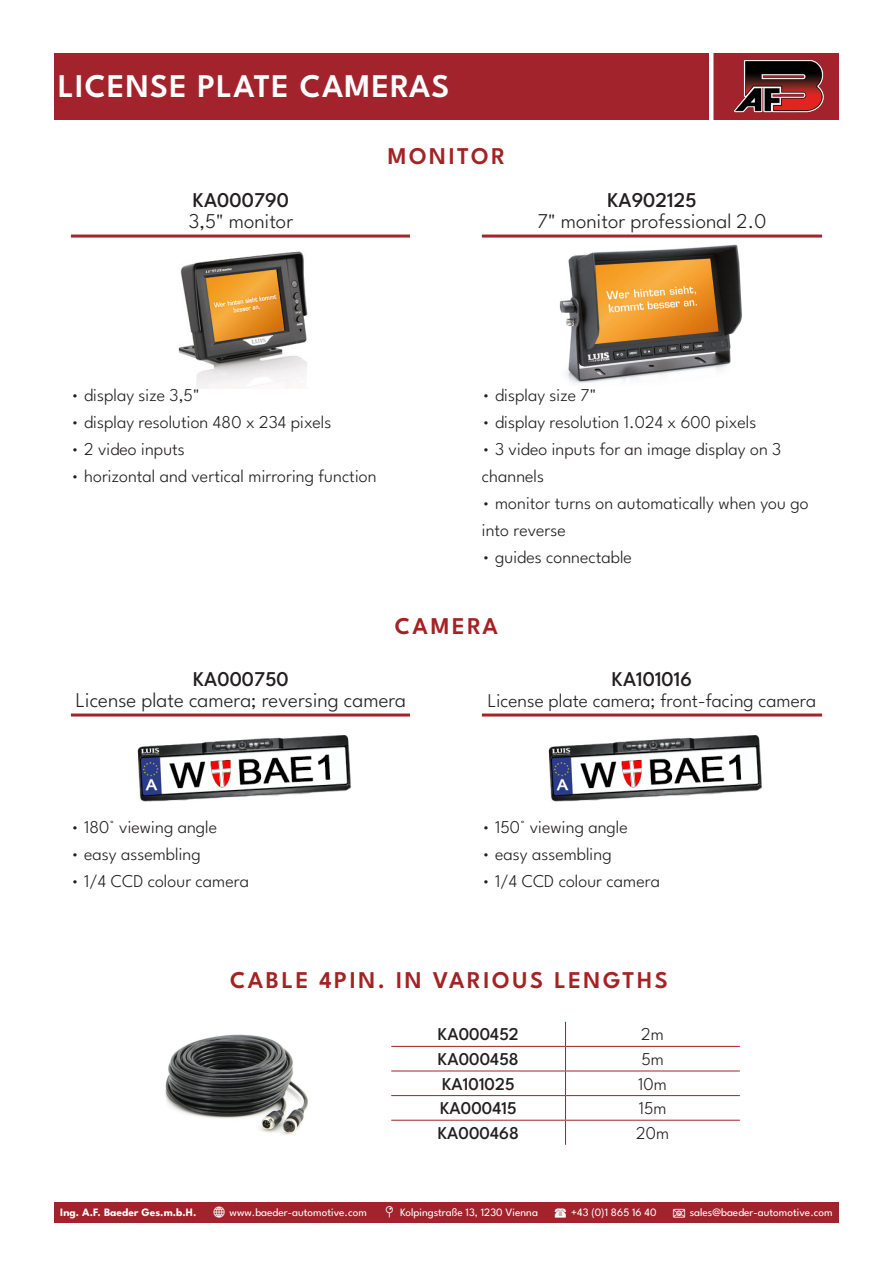
<style>
.page{position:relative;width:893px;height:1263px;background:#fff}
.page>*{position:absolute;margin:0;border:0;box-sizing:border-box;transform-origin:0 0}
.t1{font:600 33px "League Spartan";letter-spacing:.035em;color:#fff}
.t2{font:600 24px "League Spartan";letter-spacing:.105em;color:#a52223}
.t3{font:300 21px "League Spartan";color:#231f20}
.t4{font:500 21px "League Spartan";color:#231f20}
.t5{font:300 19.5px "League Spartan";color:#231f20}
.t6{font:300 18px/27px "League Spartan";color:#231f20}
.t7{font:500 18px "League Spartan";color:#231f20}
.t8{font:11.25px "League Spartan";color:#fff}
.t9{font:700 11.25px "League Spartan";color:#fff}
</style>
<div class="page">
<div style="left:54px;top:1202px;width:784px;height:21px;background:#a2232b"></div>
<div style="left:54px;top:53px;width:785px;height:67px;background:#a2232b"></div>
<img style="left:734px;top:59px;width:90px;height:54px">
<hr style="left:709px;top:47px;width:4px;height:77px;background:#fff">
<hr style="left:391px;top:1046px;width:174px;height:1px;background:#a52223">
<hr style="left:565px;top:1046px;width:175px;height:1px;background:#a52223">
<hr style="left:391px;top:1070px;width:174px;height:1px;background:#a52223">
<hr style="left:565px;top:1070px;width:175px;height:1px;background:#a52223">
<hr style="left:391px;top:1095px;width:174px;height:1px;background:#a52223">
<hr style="left:565px;top:1095px;width:175px;height:1px;background:#a52223">
<hr style="left:391px;top:1120px;width:174px;height:1px;background:#a52223">
<hr style="left:565px;top:1120px;width:175px;height:1px;background:#a52223">
<svg style="left:565px;top:1022px;width:1px;height:123px"></svg>
<img style="left:165px;top:1034px;width:143px;height:101px">
<hr style="left:482px;top:235px;width:340px;height:3px;background:#a2232b">
<hr style="left:71px;top:235px;width:339px;height:3px;background:#a2232b">
<img style="left:178px;top:251px;width:130px;height:138px">
<img style="left:559px;top:244px;width:183px;height:140px">
<hr style="left:482px;top:713px;width:340px;height:3px;background:#a2232b">
<hr style="left:71px;top:713px;width:339px;height:3px;background:#a2232b">
<img style="left:137px;top:735px;width:214px;height:67px">
<img style="left:548px;top:735px;width:214px;height:67px">
<p class="t1" style="left:58px;top:61px;width:393px">LICENSE PLATE CAMERAS</p>
<p class="t4" style="left:193px;top:184px;width:98px">KA000790</p>
<p class="t3" style="left:189px;top:206px;width:106px">3,5" monitor</p>
<p class="t2" style="left:388px;top:138px;width:119px">MONITOR</p>
<p class="t4" style="left:607px;top:184px;width:91px">KA902125</p>
<p class="t3" style="left:537px;top:206px;width:230px">7" monitor professional 2.0</p>
<p class="t6" style="left:71px;top:380px;width:130px">• display size 3,5"</p>
<p class="t6" style="left:71px;top:407px;width:262px">• display resolution 480 x 234 pixels</p>
<p class="t6" style="left:71px;top:434px;width:115px">• 2 video inputs</p>
<p class="t6" style="left:71px;top:461px;width:307px">• horizontal and vertical mirroring function</p>
<p class="t6" style="left:482px;top:380px;width:116px">• display size 7"</p>
<p class="t6" style="left:482px;top:407px;width:276px">• display resolution 1.024 x 600 pixels</p>
<p class="t6" style="left:482px;top:434px;width:301px">• 3 video inputs for an image display on 3 channels</p>
<p class="t6" style="left:482px;top:488px;width:328px">• monitor turns on automatically when you go into reverse</p>
<p class="t6" style="left:482px;top:542px;width:152px">• guides connectable</p>
<p class="t2" style="left:395px;top:608px;width:105px">CAMERA</p>
<p class="t4" style="left:193px;top:663px;width:97px">KA000750</p>
<p class="t3" style="left:76px;top:685px;width:332px">License plate camera; reversing camera</p>
<p class="t6" style="left:71px;top:811px;width:148px">• 180° viewing angle</p>
<p class="t6" style="left:71px;top:838px;width:131px">• easy assembling</p>
<p class="t6" style="left:71px;top:865px;width:180px">• 1/4 CCD colour camera</p>
<p class="t4" style="left:612px;top:663px;width:82px">KA101016</p>
<p class="t5" style="left:488px;top:686px;width:330px">License plate camera; front-facing camera</p>
<p class="t6" style="left:482px;top:811px;width:148px">• 150° viewing angle</p>
<p class="t6" style="left:482px;top:838px;width:131px">• easy assembling</p>
<p class="t6" style="left:482px;top:865px;width:180px">• 1/4 CCD colour camera</p>
<p class="t2" style="left:230px;top:961px;width:439px">CABLE 4PIN. IN VARIOUS LENGTHS</p>
<p class="t7" style="left:438px;top:1020px;width:82px">KA000452</p>
<p class="t6" style="left:641px;top:1019px;width:24px">2m</p>
<p class="t7" style="left:438px;top:1045px;width:82px">KA000458</p>
<p class="t6" style="left:641px;top:1044px;width:24px">5m</p>
<p class="t7" style="left:442px;top:1070px;width:74px">KA101025</p>
<p class="t6" style="left:638px;top:1068px;width:30px">10m</p>
<p class="t7" style="left:440px;top:1094px;width:78px">KA000415</p>
<p class="t6" style="left:639px;top:1093px;width:29px">15m</p>
<p class="t7" style="left:438px;top:1119px;width:83px">KA000468</p>
<p class="t6" style="left:636px;top:1118px;width:35px">20m</p>
<p class="t9" style="left:60px;top:1203px;width:138px">Ing. A.F. Baeder Ges.m.b.H.</p>
<p class="t8" style="left:230px;top:1204px;width:139px">www.baeder-automotive.com</p>
<p class="t8" style="left:400px;top:1204px;width:139px">Kolpingstraße 13, 1230 Vienna</p>
<p class="t8" style="left:553px;top:1204px;width:105px">☎ +43 (0)1 865 16 40</p>
<p class="t8" style="left:690px;top:1204px;width:144px">sales@baeder-automotive.com</p>
</div>
